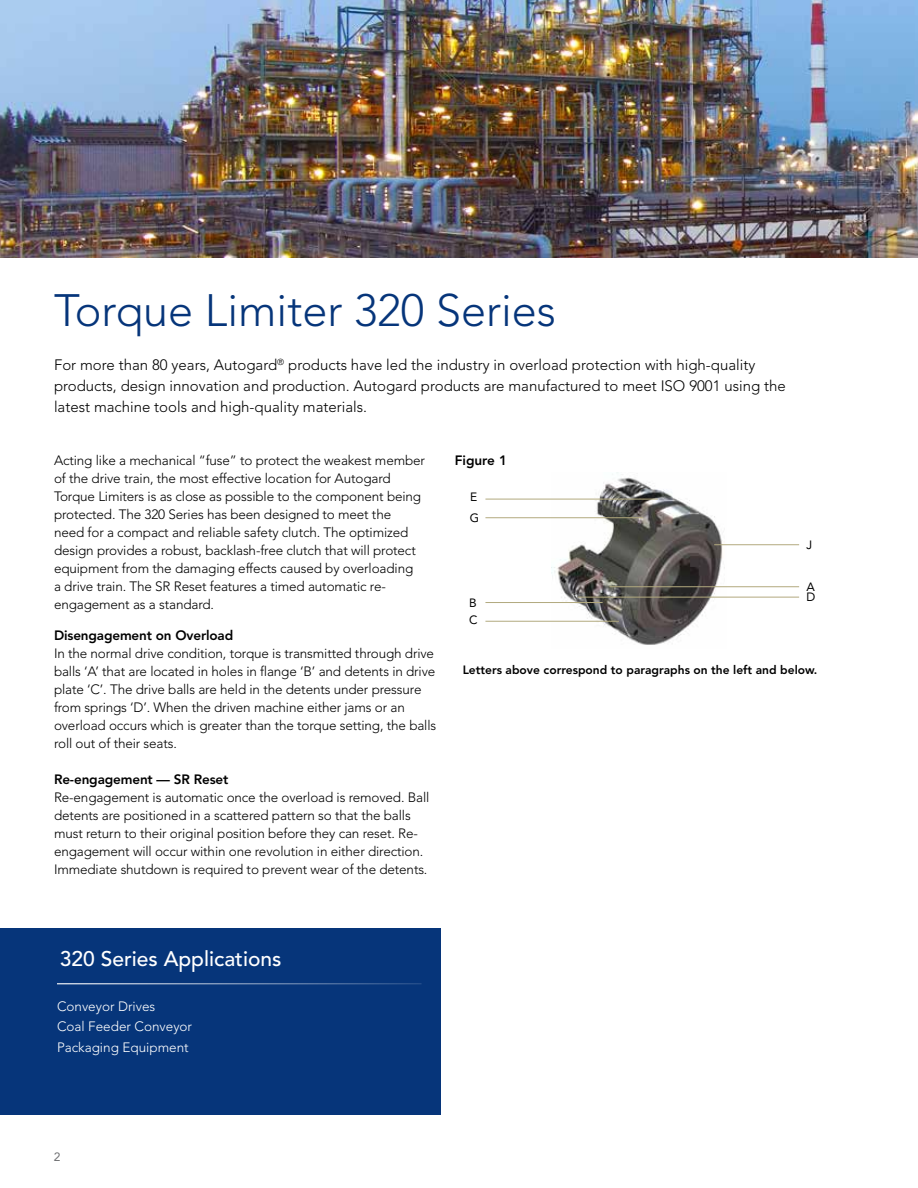
<style>
.page{position:relative;width:918px;height:1188px;background:#fff}
.page>*{position:absolute;margin:0;border:0;box-sizing:border-box;transform-origin:0 0}
.t1{font:300 45px "Avenir LT Std";color:#06357a}
.t2{font:500 21px "Avenir LT Std";color:#fff}
.t3{font:300 15px/21px "Avenir LT Std";color:#000}
.t4{font:300 13.5px/18px "Avenir LT Std";letter-spacing:-.01em;color:#000}
.t5{font:800 13.5px "Avenir LT Std";letter-spacing:-.01em;color:#000}
.t6{font:300 13.5px/20.7px "Avenir LT Std";color:#fff}
.t7{font:800 12px "Avenir LT Std";color:#000}
.t8{font:12px/16.5px "Avenir LT Std";color:#000}
.t9{font:12px "Avenir LT Std";color:#6d6e71}
</style>
<div class="page">
<img style="left:551px;top:472px;width:175px;height:173px">
<img style="left:0;top:0;width:918px;height:257px">
<div style="left:0;top:929px;width:441px;height:186px;background:#06357a"></div>
<hr style="left:57px;top:983px;width:365px;height:1px;background:#fff">
<hr style="left:714px;top:544px;width:85px;height:1px;background:#b2a97e">
<hr style="left:485px;top:517px;width:158px;height:1px;background:#b2a97e">
<hr style="left:485px;top:499px;width:173px;height:1px;background:#b2a97e">
<hr style="left:485px;top:602px;width:118px;height:1px;background:#b2a97e">
<hr style="left:485px;top:621px;width:134px;height:1px;background:#b2a97e">
<hr style="left:609px;top:586px;width:190px;height:1px;background:#b2a97e">
<hr style="left:578px;top:597px;width:221px;height:1px;background:#b2a97e">
<h1 class="t1" style="left:54px;top:284px;width:504px">Torque Limiter 320 Series</h1>
<p class="t3" style="left:54px;top:354px;width:733px">For more than 80 years, Autogard<sup>®</sup> products have led the industry in overload protection with high-quality products, design innovation and production. Autogard products are manufactured to meet ISO 9001 using the latest machine tools and high-quality materials.</p>
<p class="t4" style="left:54px;top:451px;width:373px">Acting like a mechanical “fuse” to protect the weakest member of the drive train, the most effective location for Autogard Torque Limiters is as close as possible to the component being protected. The 320 Series has been designed to meet the<br>need for a compact and reliable safety clutch. The optimized design provides a robust, backlash-free clutch that will protect equipment from the damaging effects caused by overloading<br>a drive train. The SR Reset features a timed automatic re&shy;engagement as a standard.</p>
<p class="t5" style="left:54px;top:628px;width:181px">Disengagement on Overload</p>
<p class="t4" style="left:54px;top:645px;width:384px">In the normal drive condition, torque is transmitted through drive balls ‘A’ that are located in holes in flange ‘B’ and detents in drive plate ‘C’. The drive balls are held in the detents under pressure from springs ‘D’. When the driven machine either jams or an overload occurs which is greater than the torque setting, the balls roll out of their seats.</p>
<p class="t5" style="left:54px;top:772px;width:176px">Re-engagement — SR Reset</p>
<p class="t4" style="left:54px;top:789px;width:377px">Re-engagement is automatic once the overload is removed. Ball detents are positioned in a scattered pattern so that the balls must return to their original position before they can reset. Re&shy;engagement will occur within one revolution in either direction.<br>Immediate shutdown is required to prevent wear of the detents.</p>
<p class="t5" style="left:455px;top:452px;width:54px">Figure 1</p>
<p class="t8" style="left:470px;top:489px;width:9px">E</p>
<p class="t8" style="left:470px;top:510px;width:11px">G</p>
<p class="t8" style="left:806px;top:537px;width:7px">J</p>
<p class="t8" style="left:806px;top:582px;width:10px;line-height:10.4px">A<br>D</p>
<p class="t8" style="left:469px;top:595px;width:10px">B<br>C</p>
<p class="t7" style="left:463px;top:663px;width:356px">Letters above correspond to paragraphs on the left and below.</p>
<h2 class="t2" style="left:60px;top:947px;width:223px">320 Series Applications</h2>
<p class="t6" style="left:57px;top:996px;width:137px">Conveyor Drives<br>Coal Feeder Conveyor<br>Packaging Equipment</p>
<p class="t9" style="left:54px;top:1150px;width:8px">2</p>
</div>
